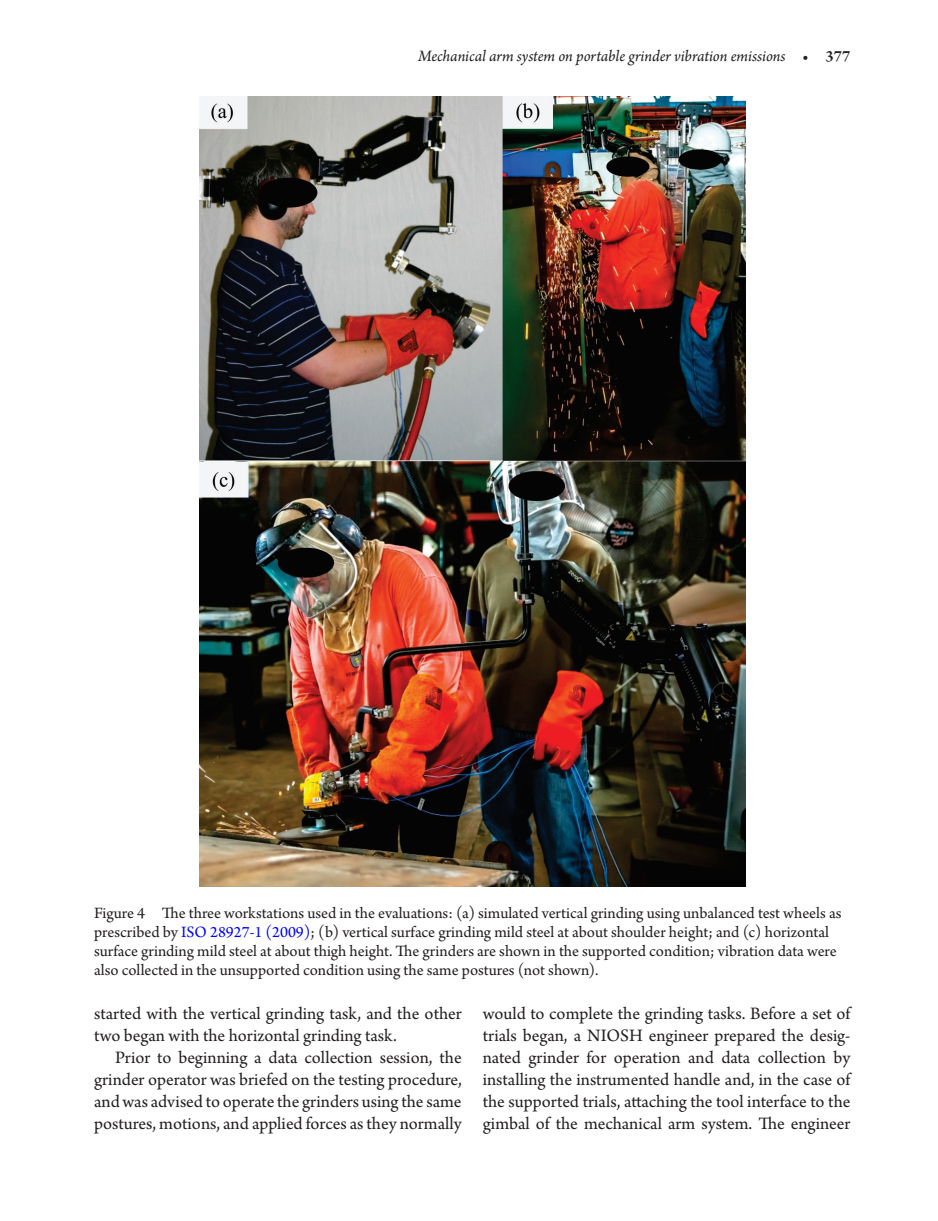
<style>
.page{position:relative;width:938px;height:1221px;background:#fff}
.page>*{position:absolute;margin:0;border:0;box-sizing:border-box;transform-origin:0 0}
.t1{font:18.38px/21.9px "Arno Pro";color:#231f20;text-align:justify}
.t2{font:16.62px/19.2px "Arno Pro";color:#231f20}
.t3{font:italic 16.62px "Arno Pro";letter-spacing:-.005em;color:#231f20}
.s1{font-weight:600;font-style:normal}
.s2{color:#00f}
</style>
<div class="page">
<img style="left:199px;top:97px;width:546px;height:789px">
<p class="t3" style="left:418px;top:46px;width:433px">Mechanical arm system on portable grinder vibration emissions <span class="s1">• 377</span></p>
<p class="t2" style="left:94px;top:903px;width:749px">Figure 4 The three workstations used in the evaluations: (a) simulated vertical grinding using unbalanced test wheels as prescribed by <span class="s2">ISO 28927-1 (2009)</span>; (b) vertical surface grinding mild steel at about shoulder height; and (c) horizontal surface grinding mild steel at about thigh height. The grinders are shown in the supported condition; vibration data were also collected in the unsupported condition using the same postures (not shown).</p>
<p class="t1" style="left:94px;top:1003px;width:369px">started with the vertical grinding task, and the other two began with the horizontal grinding task.</p>
<p class="t1" style="left:94px;top:1047px;width:369px;text-indent:21px">Prior to beginning a data collection session, the grinder operator was briefed on the testing procedure, and was advised to operate the grinders using the same postures, motions, and applied forces as they normally</p>
<p class="t1" style="left:483px;top:1003px;width:369px">would to complete the grinding tasks. Before a set of trials began, a NIOSH engineer prepared the desig&shy;nated grinder for operation and data collection by installing the instrumented handle and, in the case of the supported trials, attaching the tool interface to the gimbal of the mechanical arm system. The engineer</p>
</div>
